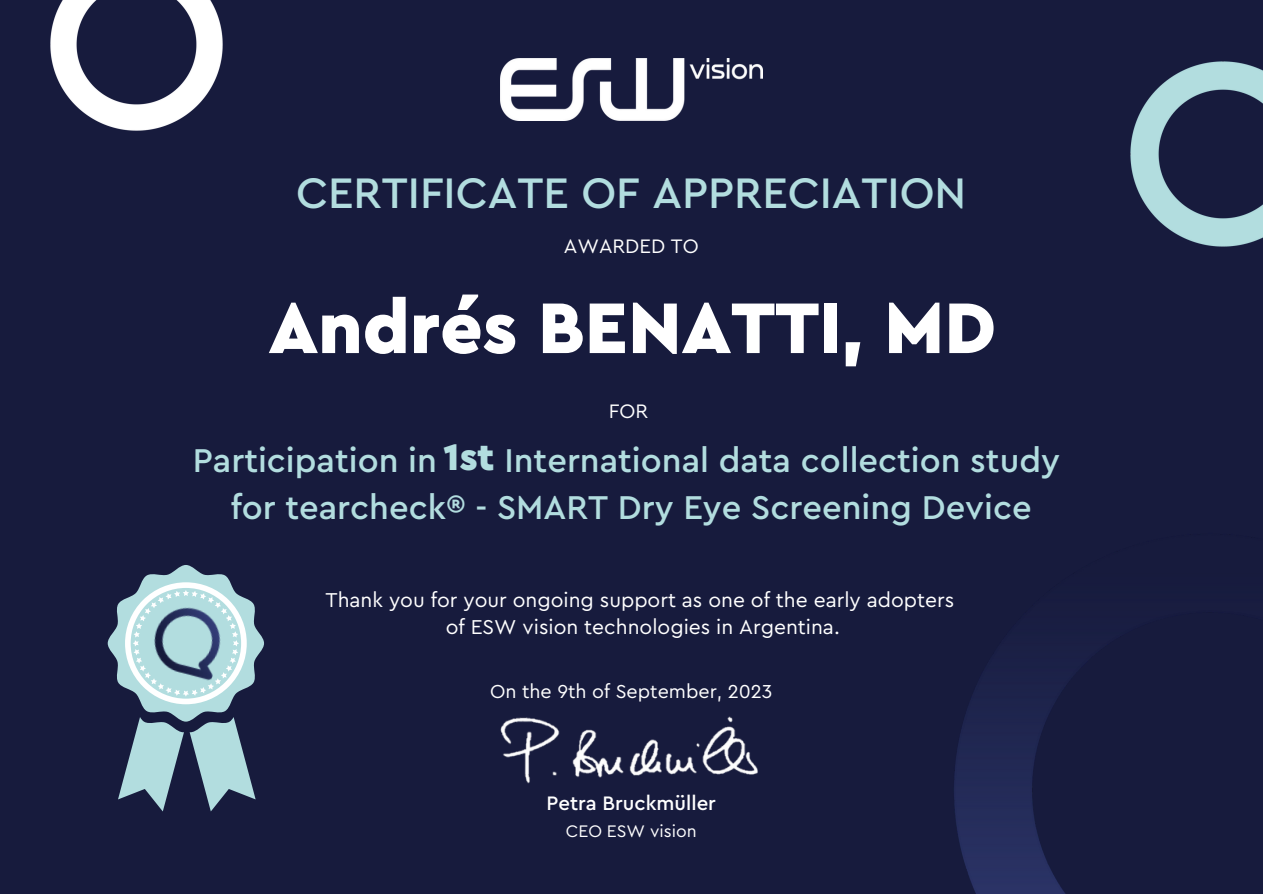
<style>
.page{position:relative;width:1263px;height:894px;background:#fff}
.page>*{position:absolute;margin:0;border:0;box-sizing:border-box;transform-origin:0 0}
.t1{font:900 75px "Cera Pro";color:#fff}
.t2{font:500 44.7px "Cera Pro";color:#b2dddf}
.t3{font:900 39px "Cera Pro";color:#b2dddf}
.t4{font:500 34.5px "Cera Pro";color:#b2dddf}
.t5{font:21px "Cera Pro";color:#fff}
.t6{font:500 20.4px "Cera Pro";color:#fff}
.t7{font:20.4px "Cera Pro";color:#fff}
.t8{font:19.65px "Cera Pro";color:#fff}
.t9{font:17.55px "Cera Pro";color:#fff}
</style>
<div class="page">
<div style="left:0;top:0;width:1263px;height:893px;background:#171b3d"></div>
<img style="left:500px;top:58px;width:262px;height:62px">
<img style="left:50px;top:0;width:173px;height:131px">
<img style="left:1130px;top:61px;width:133px;height:186px">
<img style="left:954px;top:669px;width:121px;height:224px">
<img style="left:500px;top:716px;width:258px;height:68px">
<svg style="left:108px;top:565px;width:156px;height:246px"></svg>
<img style="left:137px;top:597px;width:98px;height:98px">
<p class="t2" style="left:296px;top:171px;width:672px">CERTIFICATE OF APPRECIATION</p>
<p class="t7" style="left:564px;top:236px;width:136px">AWARDED TO</p>
<p class="t1" style="left:269px;top:292px;width:729px">Andrés BENATTI, MD</p>
<p class="t7" style="left:609px;top:401px;width:41px">FOR</p>
<p class="t3" style="left:444px;top:438px;width:53px">1st</p>
<p class="t4" style="left:193px;top:443px;width:245px">Participation in</p>
<p class="t4" style="left:504px;top:443px;width:557px">International data collection study</p>
<p class="t4" style="left:231px;top:491px;width:802px">for tearcheck® - SMART Dry Eye Screening Device</p>
<p class="t5" style="left:325px;top:589px;width:630px">Thank you for your ongoing support as one of the early adopters</p>
<p class="t5" style="left:446px;top:616px;width:396px">of ESW vision technologies in Argentina.</p>
<p class="t8" style="left:490px;top:682px;width:284px">On the 9th of September, 2023</p>
<p class="t6" style="left:547px;top:792px;width:171px">Petra Bruckmüller</p>
<p class="t9" style="left:566px;top:822px;width:132px">CEO ESW vision</p>
</div>
